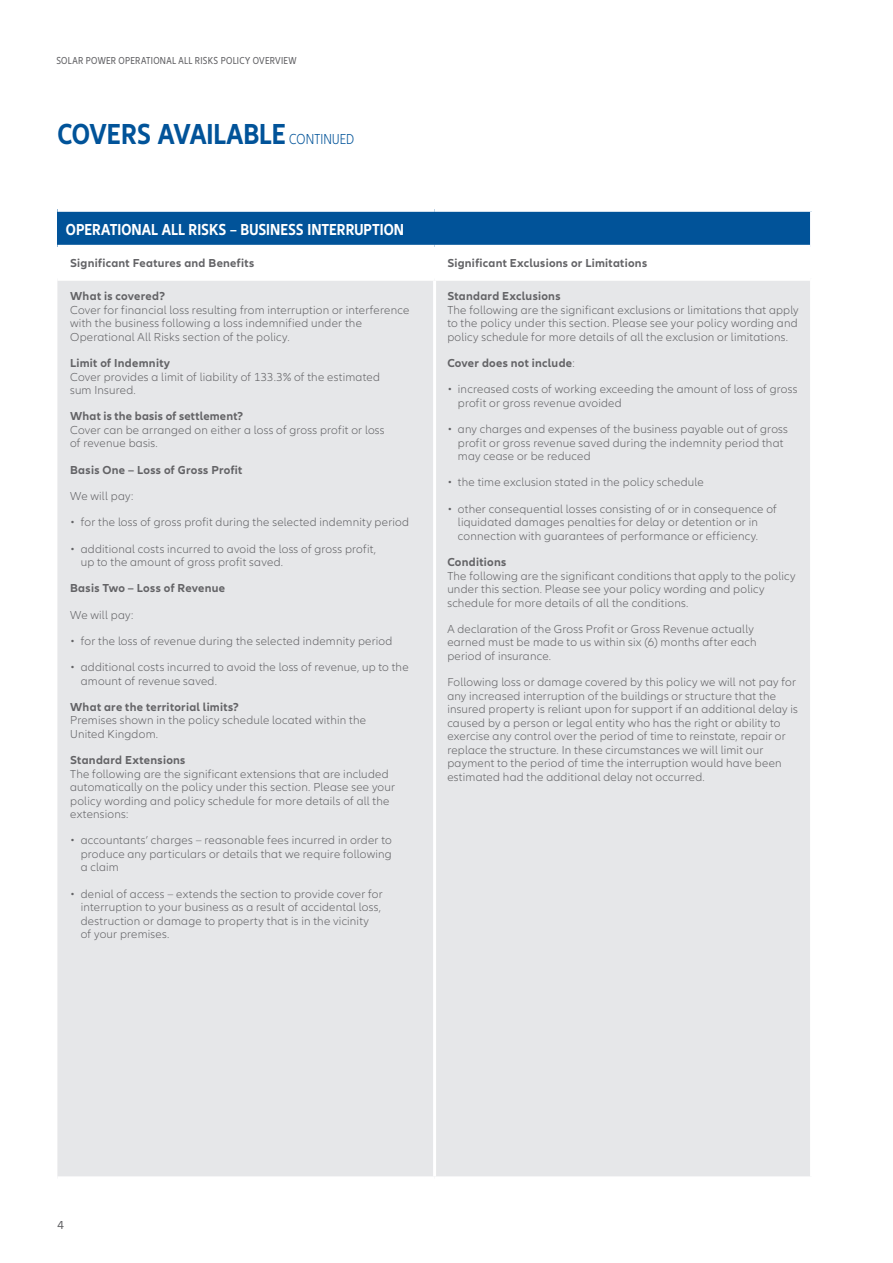
<style>
.page{position:relative;width:893px;height:1263px;background:#fff}
.page>*{position:absolute;margin:0;border:0;box-sizing:border-box;transform-origin:0 0}
.t1{font:700 condensed 30px "Allianz Neo";color:#015399}
.t2{font:700 condensed 16.5px "Allianz Neo";letter-spacing:.005em;color:#fff}
.t3{font:300 12px/13.5px "Allianz Neo";letter-spacing:.015em;color:#636366}
.t4{font:700 12px "Allianz Neo";letter-spacing:.025em;color:#636366}
.t5{font:12px "Allianz Neo";color:#636366}
.t6{font:condensed 10.5px "Allianz Neo";letter-spacing:.03em;color:#636366}
.s1{font-weight:300;font-size:15px}
.s2{font-weight:300}
</style>
<div class="page">
<div style="left:57px;top:210px;width:754px;height:37px;background:#015399"></div>
<div style="left:57px;top:281px;width:753px;height:895px;background:#e6e7e9"></div>
<hr style="left:810px;top:212px;width:3px;height:35px;background:#fff">
<hr style="left:433px;top:281px;width:3px;height:895px;background:#fff">
<div style="left:57px;top:207px;width:378px;height:5px;background:#fff"></div>
<div style="left:435px;top:207px;width:378px;height:5px;background:#fff"></div>
<hr style="left:57px;top:245px;width:378px;height:4px;background:#fff">
<hr style="left:435px;top:245px;width:375px;height:4px;background:#fff">
<p class="t6" style="left:56px;top:55px;width:242px">SOLAR POWER OPERATIONAL ALL RISKS POLICY OVERVIEW</p>
<h1 class="t1" style="left:57px;top:117px;width:298px">COVERS AVAILABLE <span class="s1">CONTINUED</span></h1>
<h2 class="t2" style="left:66px;top:220px;width:340px">OPERATIONAL ALL RISKS – BUSINESS INTERRUPTION</h2>
<p class="t4" style="left:70px;top:256px;width:186px">Significant Features and Benefits</p>
<p class="t4" style="left:447px;top:256px;width:201px">Significant Exclusions or Limitations</p>
<p class="t4" style="left:70px;top:289px;width:96px">What is covered?</p>
<p class="t3" style="left:70px;top:304px;width:341px">Cover for financial loss resulting from interruption or interference with the business following a loss indemnified under the<br>Operational All Risks section of the policy.</p>
<p class="t4" style="left:70px;top:356px;width:102px">Limit of Indemnity</p>
<p class="t3" style="left:70px;top:370px;width:311px">Cover provides a limit of liability of 133.3% of the estimated sum Insured.</p>
<p class="t4" style="left:70px;top:409px;width:175px">What is the basis of settlement?</p>
<p class="t3" style="left:70px;top:424px;width:316px">Cover can be arranged on either a loss of gross profit or loss of revenue basis.</p>
<p class="t4" style="left:70px;top:463px;width:174px">Basis One – Loss of Gross Profit</p>
<p class="t3" style="left:70px;top:490px;width:65px">We will pay:</p>
<p class="t3" style="left:70px;top:516px;width:340px">• for the loss of gross profit during the selected indemnity period</p>
<p class="t3" style="left:81px;top:542px;width:297px;text-indent:-11px">• additional costs incurred to avoid the loss of gross profit, up to the amount of gross profit saved.</p>
<p class="t4" style="left:70px;top:581px;width:157px">Basis Two – Loss of Revenue</p>
<p class="t3" style="left:70px;top:608px;width:65px">We will pay:</p>
<p class="t3" style="left:70px;top:634px;width:324px">• for the loss of revenue during the selected indemnity period</p>
<p class="t3" style="left:81px;top:661px;width:329px;text-indent:-11px">• additional costs incurred to avoid the loss of revenue, up to the amount of revenue saved.</p>
<p class="t4" style="left:70px;top:700px;width:170px">What are the territorial limits?</p>
<p class="t3" style="left:70px;top:714px;width:297px">Premises shown in the policy schedule located within the<br>United Kingdom.</p>
<p class="t4" style="left:70px;top:753px;width:117px">Standard Extensions</p>
<p class="t3" style="left:70px;top:767px;width:326px">The following are the significant extensions that are included automatically on the policy under this section. Please see your policy wording and policy schedule for more details of all the extensions:</p>
<p class="t3" style="left:81px;top:834px;width:313px;text-align:justify;text-indent:-11px">• accountants’ charges – reasonable fees incurred in order to produce any particulars or details that we require following a claim</p>
<p class="t3" style="left:81px;top:887px;width:303px;text-indent:-11px">• denial of access – extends the section to provide cover for interruption to your business as a result of accidental loss, destruction or damage to property that is in the vicinity<br>of your premises.</p>
<p class="t4" style="left:447px;top:289px;width:115px">Standard Exclusions</p>
<p class="t3" style="left:447px;top:304px;width:353px;text-align:justify">The following are the significant exclusions or limitations that apply to the policy under this section. Please see your policy wording and policy schedule for more details of all the exclusion or limitations.</p>
<p class="t4" style="left:447px;top:356px;width:129px">Cover does not include<span class="s2">:</span></p>
<p class="t3" style="left:458px;top:383px;width:341px;text-indent:-11px">• increased costs of working exceeding the amount of loss of gross profit or gross revenue avoided</p>
<p class="t3" style="left:458px;top:423px;width:331px;text-indent:-11px">• any charges and expenses of the business payable out of gross profit or gross revenue saved during the indemnity period that may cease or be reduced</p>
<p class="t3" style="left:447px;top:476px;width:258px">• the time exclusion stated in the policy schedule</p>
<p class="t3" style="left:458px;top:502px;width:320px;text-indent:-11px">• other consequential losses consisting of or in consequence of liquidated damages penalties for delay or detention or in connection with guarantees of performance or efficiency.</p>
<p class="t4" style="left:447px;top:555px;width:60px">Conditions</p>
<p class="t3" style="left:447px;top:569px;width:350px">The following are the significant conditions that apply to the policy under this section. Please see your policy wording and policy schedule for more details of all the conditions.</p>
<p class="t3" style="left:447px;top:622px;width:311px">A declaration of the Gross Profit or Gross Revenue actually earned must be made to us within six (6) months after each period of insurance.</p>
<p class="t3" style="left:447px;top:676px;width:352px">Following loss or damage covered by this policy we will not pay for any increased interruption of the buildings or structure that the insured property is reliant upon for support if an additional delay is caused by a person or legal entity who has the right or ability to exercise any control over the period of time to reinstate, repair or replace the structure. In these circumstances we will limit our payment to the period of time the interruption would have been estimated had the additional delay not occurred.</p>
<p class="t5" style="left:57px;top:1218px;width:8px">4</p>
</div>
